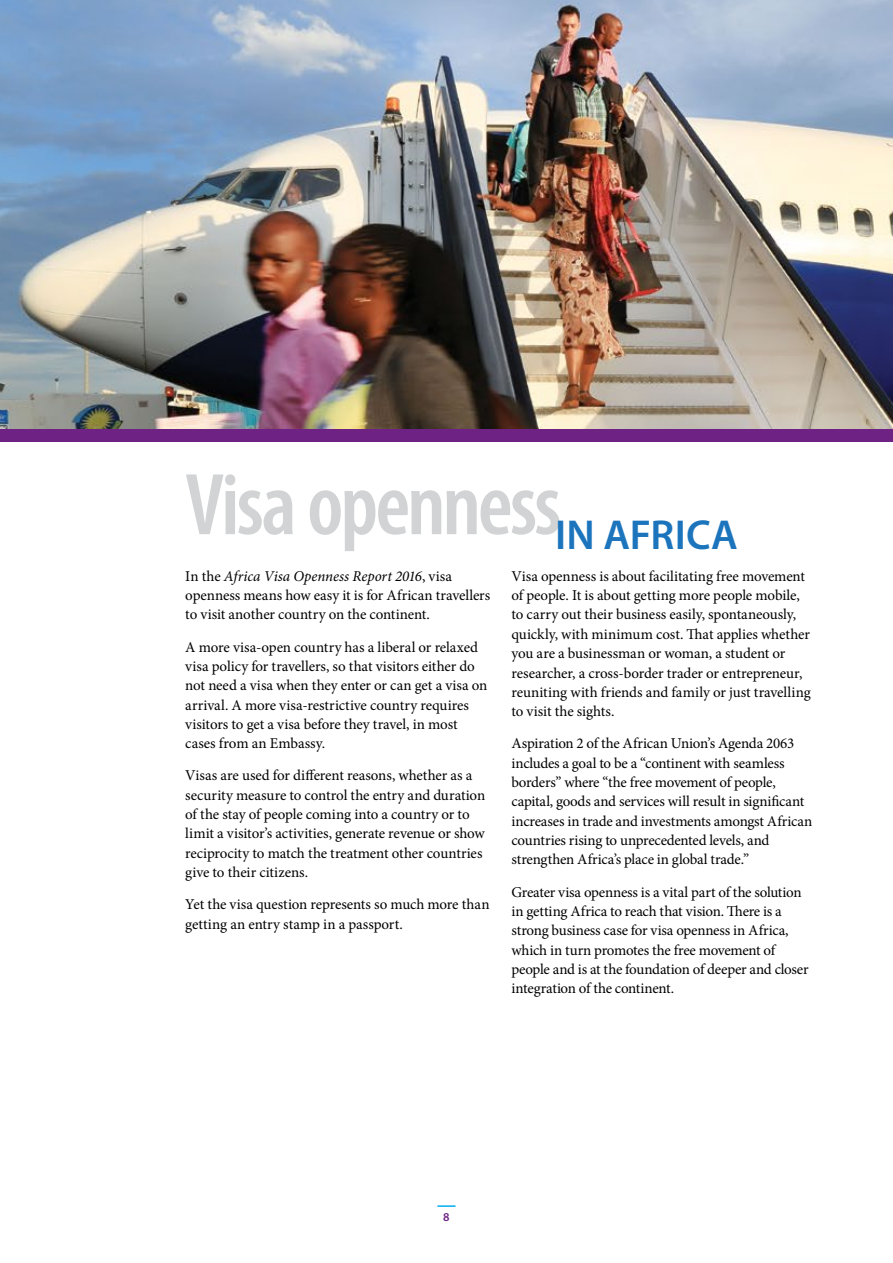
<style>
.page{position:relative;width:893px;height:1263px;background:#fff}
.page>*{position:absolute;margin:0;border:0;box-sizing:border-box;transform-origin:0 0}
.t1{font:600 condensed 88.5px "Myriad Pro";letter-spacing:-.035em;color:#d1d3d4}
.t2{font:15px/19.4px "Minion Pro";letter-spacing:-.01em;color:#000}
.t3{font:600 12px "Myriad Pro";color:#6e2384}
.s1{font-style:italic}
</style>
<div class="page">
<svg style="left:437px;top:1205px;width:18px;height:2px"></svg>
<img style="left:0;top:0;width:893px;height:429px">
<div style="left:0;top:429px;width:893px;height:13px;background:#6e2384"></div>
<h1 class="t1" style="left:185px;top:456px;width:554px">Visa openness<sub>IN</sub> <sub>AFRICA</sub></h1>
<p class="t2" style="left:185px;top:566px;width:306px">In the <span class="s1">Africa Visa Openness Report 2016</span>, visa openness means how easy it is for African travellers to visit another country on the continent.</p>
<p class="t2" style="left:185px;top:637px;width:304px">A more visa-open country has a liberal or relaxed visa policy for travellers, so that visitors either do not need a visa when they enter or can get a visa on arrival. A more visa-restrictive country requires visitors to get a visa before they travel, in most cases from an Embassy.</p>
<p class="t2" style="left:185px;top:766px;width:301px">Visas are used for different reasons, whether as a security measure to control the entry and duration of the stay of people coming into a country or to limit a visitor’s activities, generate revenue or show reciprocity to match the treatment other countries give to their citizens.</p>
<p class="t2" style="left:185px;top:895px;width:306px">Yet the visa question represents so much more than getting an entry stamp in a passport.</p>
<p class="t2" style="left:511px;top:566px;width:301px">Visa openness is about facilitating free movement of people. It is about getting more people mobile, to carry out their business easily, spontaneously, quickly, with minimum cost. That applies whether you are a businessman or woman, a student or researcher, a cross-border trader or entrepreneur, reuniting with friends and family or just travelling to visit the sights.</p>
<p class="t2" style="left:511px;top:734px;width:302px">Aspiration 2 of the African Union’s Agenda 2063 includes a goal to be a “continent with seamless borders” where “the free movement of people, capital, goods and services will result in significant increases in trade and investments amongst African countries rising to unprecedented levels, and strengthen Africa’s place in global trade.”</p>
<p class="t2" style="left:511px;top:882px;width:299px">Greater visa openness is a vital part of the solution in getting Africa to reach that vision. There is a strong business case for visa openness in Africa, which in turn promotes the free movement of people and is at the foundation of deeper and closer integration of the continent.</p>
<p class="t3" style="left:443px;top:1209px;width:8px">8</p>
</div>
